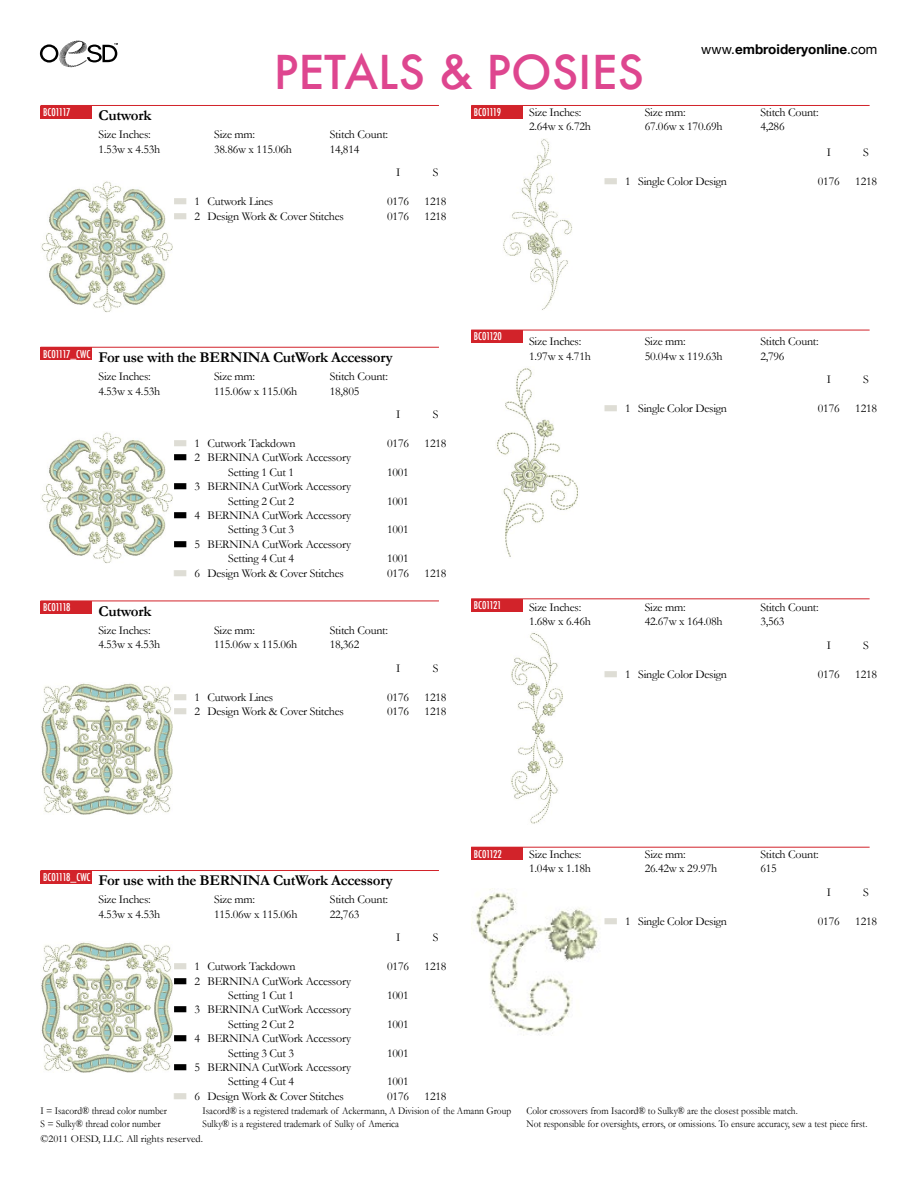
<style>
.page{position:relative;width:918px;height:1188px;background:#fff}
.page>*{position:absolute;margin:0;border:0;box-sizing:border-box;transform-origin:0 0}
.t1{font:500 45.6px "Futura";color:#de468f}
.t2{font:700 15px "Garamond";letter-spacing:-.02em;color:#000}
.t3{font:700 13.5px "Helvetica Neue";color:#000}
.t4{font:12px/14.4px "Garamond";letter-spacing:-.02em;color:#000}
.t5{font:10.5px "Garamond";color:#000;scale:.9 1}
.t6{font:500 condensed 10.5px "Futura";letter-spacing:-.02em;color:#fff}
.t7{font:10.5px "Garamond";color:#000}
.t8{font:500 condensed 10.5px "Futura";letter-spacing:-.04em;color:#fff}
.s1{font-weight:400}
.s2{color:#deddd5}
</style>
<div class="page">
<svg style="left:40px;top:41px;width:78px;height:26px"></svg>
<hr style="left:40px;top:870px;width:399px;height:1px;background:#d2232a">
<hr style="left:40px;top:105px;width:399px;height:1px;background:#d2232a">
<hr style="left:471px;top:105px;width:399px;height:1px;background:#d2232a">
<hr style="left:40px;top:347px;width:399px;height:1px;background:#d2232a">
<hr style="left:471px;top:330px;width:399px;height:1px;background:#d2232a">
<hr style="left:40px;top:601px;width:399px;height:1px;background:#d2232a">
<hr style="left:471px;top:598px;width:399px;height:1px;background:#d2232a">
<div style="left:41px;top:871px;width:51px;height:13px;background:#d2232a"></div>
<div style="left:41px;top:106px;width:51px;height:13px;background:#d2232a"></div>
<div style="left:471px;top:106px;width:52px;height:13px;background:#d2232a"></div>
<div style="left:41px;top:347px;width:51px;height:13px;background:#d2232a"></div>
<div style="left:471px;top:330px;width:52px;height:13px;background:#d2232a"></div>
<div style="left:41px;top:601px;width:51px;height:13px;background:#d2232a"></div>
<div style="left:471px;top:599px;width:52px;height:13px;background:#d2232a"></div>
<img style="left:41px;top:942px;width:132px;height:131px">
<img style="left:41px;top:181px;width:132px;height:131px">
<img style="left:503px;top:139px;width:69px;height:171px">
<img style="left:41px;top:432px;width:132px;height:132px">
<img style="left:497px;top:368px;width:81px;height:189px">
<img style="left:41px;top:683px;width:132px;height:132px">
<img style="left:511px;top:633px;width:52px;height:191px">
<hr style="left:471px;top:847px;width:399px;height:1px;background:#d2232a">
<div style="left:471px;top:847px;width:52px;height:13px;background:#d2232a"></div>
<img style="left:471px;top:888px;width:128px;height:148px">
<h1 class="t1" style="left:274px;top:40px;width:372px">PETALS &amp; POSIES</h1>
<p class="t3" style="left:701px;top:41px;width:178px"><span class="s1">www.</span>embroideryonline<span class="s1">.com</span></p>
<p class="t8" style="left:43px;top:105px;width:29px">BC01117</p>
<p class="t8" style="left:474px;top:105px;width:29px">BC01119</p>
<p class="t2" style="left:99px;top:107px;width:54px">Cutwork</p>
<p class="t4" style="left:99px;top:127px;width:63px">Size Inches:<br>1.53w x 4.53h</p>
<p class="t4" style="left:214px;top:127px;width:79px">Size mm:<br>38.86w x 115.06h</p>
<p class="t4" style="left:330px;top:127px;width:60px">Stitch Count:<br>14,814</p>
<p class="t4" style="left:396px;top:165px;width:6px">I</p>
<p class="t4" style="left:433px;top:165px;width:7px">S</p>
<p class="t4" style="left:173px;top:194px;width:102px"><span class="s2">■</span> 1 Cutwork Lines</p>
<p class="t4" style="left:387px;top:194px;width:23px">0176</p>
<p class="t4" style="left:425px;top:194px;width:23px">1218</p>
<p class="t4" style="left:173px;top:208px;width:172px"><span class="s2">■</span> 2 Design Work &amp; Cover Stitches</p>
<p class="t4" style="left:387px;top:208px;width:23px">0176</p>
<p class="t4" style="left:425px;top:208px;width:23px">1218</p>
<p class="t4" style="left:529px;top:105px;width:63px">Size Inches:<br>2.64w x 6.72h</p>
<p class="t4" style="left:645px;top:105px;width:79px">Size mm:<br>67.06w x 170.69h</p>
<p class="t4" style="left:760px;top:105px;width:60px">Stitch Count:<br>4,286</p>
<p class="t4" style="left:827px;top:145px;width:6px">I</p>
<p class="t4" style="left:863px;top:145px;width:7px">S</p>
<p class="t4" style="left:604px;top:174px;width:125px"><span class="s2">■</span> 1 Single Color Design</p>
<p class="t4" style="left:818px;top:174px;width:23px">0176</p>
<p class="t4" style="left:855px;top:174px;width:23px">1218</p>
<p class="t6" style="left:43px;top:347px;width:49px">BC01117_CWC</p>
<p class="t2" style="left:99px;top:348px;width:296px">For use with the BERNINA CutWork Accessory</p>
<p class="t4" style="left:98px;top:369px;width:63px">Size Inches:<br>4.53w x 4.53h</p>
<p class="t4" style="left:214px;top:369px;width:85px">Size mm:<br>115.06w x 115.06h</p>
<p class="t4" style="left:330px;top:369px;width:60px">Stitch Count:<br>18,805</p>
<p class="t4" style="left:396px;top:407px;width:6px">I</p>
<p class="t4" style="left:433px;top:407px;width:7px">S</p>
<p class="t4" style="left:173px;top:436px;width:124px"><span class="s2">■</span> 1 Cutwork Tackdown</p>
<p class="t4" style="left:387px;top:436px;width:23px">0176</p>
<p class="t4" style="left:425px;top:436px;width:23px">1218</p>
<p class="t4" style="left:173px;top:450px;width:180px;text-align:center">■ 2 BERNINA CutWork Accessory<br>Setting 1 Cut 1</p>
<p class="t4" style="left:387px;top:465px;width:23px">1001</p>
<p class="t4" style="left:173px;top:479px;width:180px;text-align:center">■ 3 BERNINA CutWork Accessory<br>Setting 2 Cut 2</p>
<p class="t4" style="left:173px;top:508px;width:180px;text-align:center">■ 4 BERNINA CutWork Accessory<br>Setting 3 Cut 3</p>
<p class="t4" style="left:173px;top:537px;width:180px;text-align:center">■ 5 BERNINA CutWork Accessory<br>Setting 4 Cut 4</p>
<p class="t4" style="left:387px;top:493px;width:23px">1001</p>
<p class="t4" style="left:387px;top:522px;width:23px">1001</p>
<p class="t4" style="left:387px;top:551px;width:23px">1001</p>
<p class="t4" style="left:173px;top:565px;width:172px"><span class="s2">■</span> 6 Design Work &amp; Cover Stitches</p>
<p class="t4" style="left:387px;top:565px;width:23px">0176</p>
<p class="t4" style="left:425px;top:565px;width:23px">1218</p>
<p class="t6" style="left:474px;top:330px;width:30px">BC01120</p>
<p class="t8" style="left:43px;top:601px;width:29px">BC01118</p>
<p class="t8" style="left:474px;top:599px;width:29px">BC01121</p>
<p class="t2" style="left:99px;top:602px;width:54px">Cutwork</p>
<p class="t4" style="left:98px;top:623px;width:63px">Size Inches:<br>4.53w x 4.53h</p>
<p class="t4" style="left:214px;top:623px;width:85px">Size mm:<br>115.06w x 115.06h</p>
<p class="t4" style="left:330px;top:623px;width:60px">Stitch Count:<br>18,362</p>
<p class="t4" style="left:396px;top:661px;width:6px">I</p>
<p class="t4" style="left:433px;top:661px;width:7px">S</p>
<p class="t4" style="left:173px;top:690px;width:102px"><span class="s2">■</span> 1 Cutwork Lines</p>
<p class="t4" style="left:387px;top:690px;width:23px">0176</p>
<p class="t4" style="left:425px;top:690px;width:23px">1218</p>
<p class="t4" style="left:173px;top:704px;width:172px"><span class="s2">■</span> 2 Design Work &amp; Cover Stitches</p>
<p class="t4" style="left:387px;top:704px;width:23px">0176</p>
<p class="t4" style="left:425px;top:704px;width:23px">1218</p>
<p class="t4" style="left:529px;top:334px;width:63px">Size Inches:<br>1.97w x 4.71h</p>
<p class="t4" style="left:645px;top:334px;width:79px">Size mm:<br>50.04w x 119.63h</p>
<p class="t4" style="left:760px;top:334px;width:60px">Stitch Count:<br>2,796</p>
<p class="t4" style="left:827px;top:372px;width:6px">I</p>
<p class="t4" style="left:863px;top:372px;width:7px">S</p>
<p class="t4" style="left:604px;top:401px;width:125px"><span class="s2">■</span> 1 Single Color Design</p>
<p class="t4" style="left:818px;top:401px;width:23px">0176</p>
<p class="t4" style="left:855px;top:401px;width:23px">1218</p>
<p class="t4" style="left:529px;top:600px;width:63px">Size Inches:<br>1.68w x 6.46h</p>
<p class="t4" style="left:645px;top:600px;width:79px">Size mm:<br>42.67w x 164.08h</p>
<p class="t4" style="left:760px;top:600px;width:60px">Stitch Count:<br>3,563</p>
<p class="t4" style="left:827px;top:638px;width:6px">I</p>
<p class="t4" style="left:863px;top:638px;width:7px">S</p>
<p class="t4" style="left:604px;top:667px;width:125px"><span class="s2">■</span> 1 Single Color Design</p>
<p class="t4" style="left:818px;top:667px;width:23px">0176</p>
<p class="t4" style="left:855px;top:667px;width:23px">1218</p>
<p class="t6" style="left:43px;top:870px;width:49px">BC01118_CWC</p>
<p class="t2" style="left:99px;top:872px;width:296px">For use with the BERNINA CutWork Accessory</p>
<p class="t4" style="left:99px;top:892px;width:63px">Size Inches:<br>4.53w x 4.53h</p>
<p class="t4" style="left:214px;top:892px;width:85px">Size mm:<br>115.06w x 115.06h</p>
<p class="t4" style="left:330px;top:892px;width:60px">Stitch Count:<br>22,763</p>
<p class="t4" style="left:396px;top:930px;width:6px">I</p>
<p class="t4" style="left:433px;top:930px;width:7px">S</p>
<p class="t4" style="left:173px;top:959px;width:124px"><span class="s2">■</span> 1 Cutwork Tackdown</p>
<p class="t4" style="left:387px;top:959px;width:23px">0176</p>
<p class="t4" style="left:425px;top:959px;width:23px">1218</p>
<p class="t4" style="left:173px;top:974px;width:180px;text-align:center">■ 2 BERNINA CutWork Accessory<br>Setting 1 Cut 1</p>
<p class="t4" style="left:387px;top:988px;width:23px">1001</p>
<p class="t4" style="left:173px;top:1002px;width:180px;text-align:center">■ 3 BERNINA CutWork Accessory<br>Setting 2 Cut 2</p>
<p class="t4" style="left:173px;top:1031px;width:180px;text-align:center">■ 4 BERNINA CutWork Accessory<br>Setting 3 Cut 3</p>
<p class="t4" style="left:173px;top:1060px;width:180px;text-align:center">■ 5 BERNINA CutWork Accessory<br>Setting 4 Cut 4</p>
<p class="t4" style="left:387px;top:1017px;width:23px">1001</p>
<p class="t4" style="left:387px;top:1046px;width:23px">1001</p>
<p class="t4" style="left:387px;top:1074px;width:23px">1001</p>
<p class="t4" style="left:173px;top:1089px;width:172px"><span class="s2">■</span> 6 Design Work &amp; Cover Stitches</p>
<p class="t4" style="left:387px;top:1089px;width:23px">0176</p>
<p class="t4" style="left:425px;top:1089px;width:23px">1218</p>
<p class="t6" style="left:474px;top:847px;width:30px">BC01122</p>
<p class="t4" style="left:529px;top:847px;width:63px">Size Inches:<br>1.04w x 1.18h</p>
<p class="t4" style="left:645px;top:847px;width:74px">Size mm:<br>26.42w x 29.97h</p>
<p class="t4" style="left:760px;top:847px;width:60px">Stitch Count:<br>615</p>
<p class="t4" style="left:827px;top:885px;width:6px">I</p>
<p class="t4" style="left:863px;top:885px;width:7px">S</p>
<p class="t4" style="left:604px;top:914px;width:125px"><span class="s2">■</span> 1 Single Color Design</p>
<p class="t4" style="left:818px;top:914px;width:23px">0176</p>
<p class="t4" style="left:855px;top:914px;width:23px">1218</p>
<p class="t5" style="left:40px;top:1104px;width:142px">I = Isacord® thread color number</p>
<p class="t5" style="left:203px;top:1104px;width:344px">Isacord® is a registered trademark of Ackermann, A Division of the Amann Group</p>
<p class="t5" style="left:527px;top:1104px;width:303px">Color crossovers from Isacord® to Sulky® are the closest possible match.</p>
<p class="t5" style="left:40px;top:1117px;width:135px">S = Sulky® thread color number</p>
<p class="t5" style="left:203px;top:1117px;width:220px">Sulky® is a registered trademark of Sulky of America</p>
<p class="t5" style="left:526px;top:1117px;width:380px">Not responsible for oversights, errors, or omissions. To ensure accuracy, sew a test piece first.</p>
<p class="t7" style="left:40px;top:1133px;width:164px">©2011 OESD, LLC. All rights reserved.</p>
</div>
